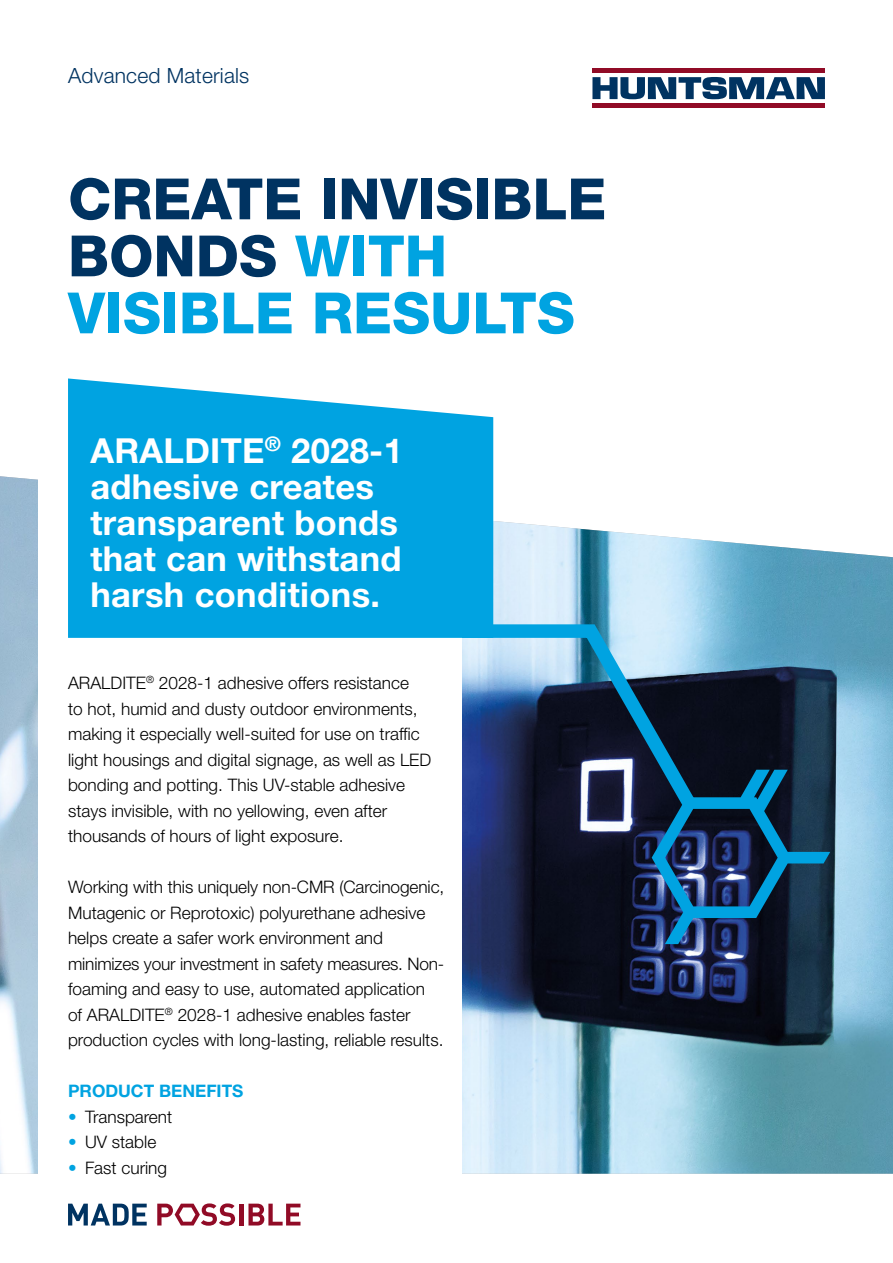
<style>
.page{position:relative;width:893px;height:1263px;background:#fff}
.page>*{position:absolute;margin:0;border:0;box-sizing:border-box;transform-origin:0 0}
.t1{font:800 57px/57px "Helvetica Neue LT Std";color:#003361}
.t2{font:700 34.5px/36px "Helvetica Neue LT Std";letter-spacing:.01em;color:#fff}
.t3{font:300 21px "Helvetica Neue LT Std";letter-spacing:.01em;color:#003361}
.t4{font:300 17.25px/25.5px "Helvetica Neue LT Std";color:#000}
.t5{font:700 17.25px "Helvetica Neue LT Std";color:#00a3e1}
.s1{color:#00a3e1}
</style>
<div class="page">
<img style="left:0;top:476px;width:893px;height:698px">
<svg style="left:652px;top:770px;width:178px;height:174px;background:#174367"></svg>
<svg style="left:461px;top:618px;width:247px;height:205px;background:#446180"></svg>
<div style="left:38px;top:476px;width:423px;height:715px;background:#fff"></div>
<svg style="left:592px;top:77px;width:233px;height:22px"></svg>
<div style="left:592px;top:68px;width:233px;height:5px;background:#910b26"></div>
<hr style="left:592px;top:104px;width:233px;height:4px;background:#910b26">
<svg style="left:68px;top:378px;width:425px;height:260px;background:#13aae3"></svg>
<svg style="left:68px;top:1203px;width:79px;height:22px"></svg>
<hr style="left:239px;top:1203px;width:4px;height:22px;background:#910b26">
<svg style="left:248px;top:1203px;width:52px;height:22px"></svg>
<svg style="left:157px;top:1203px;width:78px;height:23px"></svg>
<p class="t3" style="left:68px;top:63px;width:183px">Advanced Materials</p>
<h1 class="t1" style="left:68px;top:170px;width:540px">CREATE INVISIBLE<br>BONDS <span class="s1">WITH<br>VISIBLE RESULTS</span></h1>
<h2 class="t2" style="left:90px;top:432px;width:314px">ARALDITE<sup>®</sup> 2028-1 adhesive creates transparent bonds that can withstand harsh conditions.</h2>
<p class="t4" style="left:68px;top:670px;width:365px">ARALDITE<sup>®</sup> 2028-1 adhesive offers resistance<br>to hot, humid and dusty outdoor environments, making it especially well-suited for use on traffic light housings and digital signage, as well as LED bonding and potting. This UV-stable adhesive stays invisible, with no yellowing, even after thousands of hours of light exposure.</p>
<p class="t4" style="left:68px;top:874px;width:378px">Working with this uniquely non-CMR (Carcinogenic, Mutagenic or Reprotoxic) polyurethane adhesive helps create a safer work environment and minimizes your investment in safety measures. Non&shy;foaming and easy to use, automated application<br>of ARALDITE<sup>®</sup> 2028-1 adhesive enables faster production cycles with long-lasting, reliable results.</p>
<p class="t5" style="left:68px;top:1080px;width:177px">PRODUCT BENEFITS</p>
<p class="t4" style="left:68px;top:1103px;width:106px"><span class="s1">•</span> Transparent</p>
<p class="t4" style="left:68px;top:1129px;width:90px"><span class="s1">•</span> UV stable</p>
<p class="t4" style="left:68px;top:1154px;width:101px"><span class="s1">•</span> Fast curing</p>
</div>
